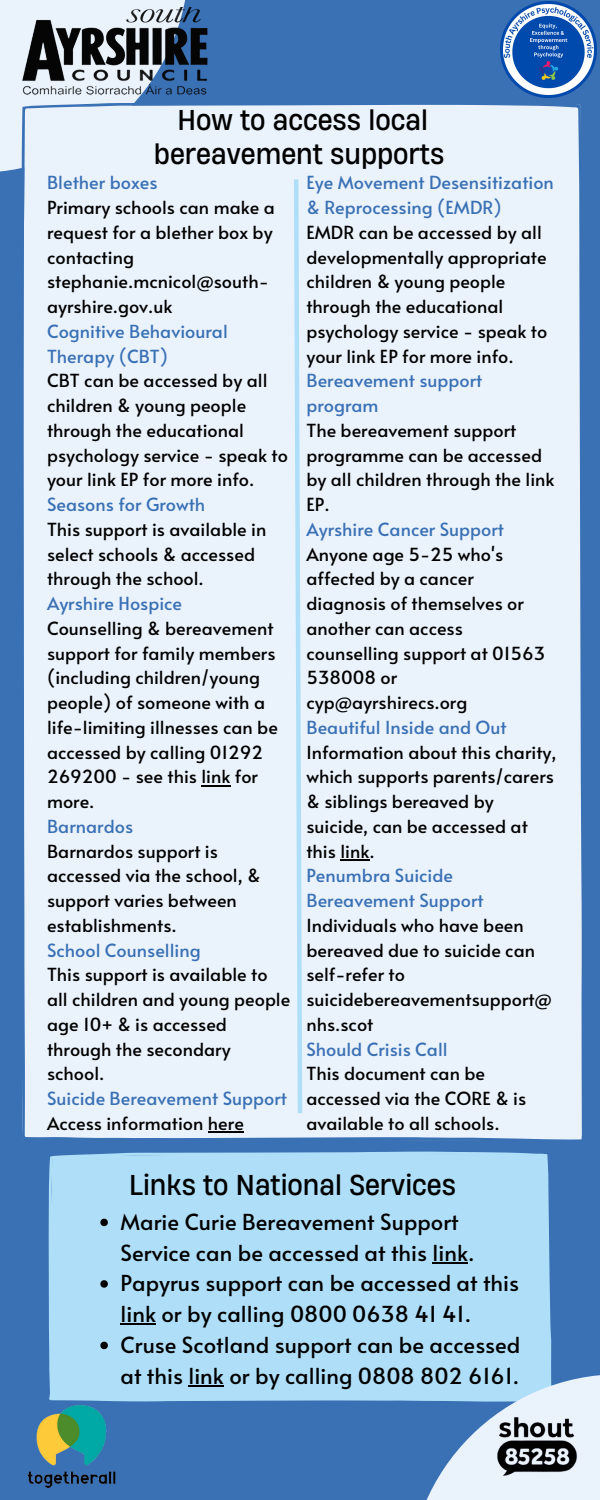
<style>
.page{position:relative;width:600px;height:1500px;background:#3a70b4}
.page>*{position:absolute;margin:0;border:0;box-sizing:border-box;transform-origin:0 0}
.t1{font:27px/34.5px "Heading Now 64";color:#000;text-align:center}
.t2{font:22px/30.8px "Alata";color:#000}
.t3{font:18px/24.8px "Alata";color:#000}
.t4{font:18px/24.8px "Alata";color:#3a70b4}
</style>
<div class="page">
<svg style="left:0;top:0;width:185px;height:172px;background:#ddeaf7"></svg>
<div style="left:21px;top:102px;width:561px;height:1038px;background:#eaf3fc"></div>
<div style="left:49px;top:1152px;width:503px;height:250px;background:#afdff8"></div>
<svg style="left:408px;top:1374px;width:192px;height:126px"></svg>
<img style="left:0;top:7px;width:208px;height:91px">
<svg style="left:292px;top:175px;width:13px;height:943px;background:#d5ecfa"></svg>
<svg style="left:100px;top:1219px;width:8px;height:7px"></svg>
<hr style="left:433px;top:1262px;width:35px;height:2px;background:#000">
<svg style="left:100px;top:1280px;width:8px;height:8px"></svg>
<hr style="left:121px;top:1324px;width:35px;height:1px;background:#000">
<svg style="left:100px;top:1342px;width:8px;height:7px"></svg>
<hr style="left:188px;top:1385px;width:36px;height:2px;background:#000">
<img style="left:493px;top:1398px;width:91px;height:97px">
<img style="left:27px;top:1405px;width:89px;height:83px">
<img style="left:501px;top:2px;width:96px;height:96px">
<hr style="left:340px;top:859px;width:29px;height:2px;background:#000">
<svg style="left:201px;top:785px;width:29px;height:1px"></svg>
<hr style="left:208px;top:1131px;width:36px;height:2px;background:#000">
<h1 class="t1" style="left:154px;top:102px;width:292px">How to access local bereavement supports</h1>
<p class="t4" style="left:47px;top:170px;width:112px">Blether boxes</p>
<p class="t3" style="left:47px;top:194px;width:229px">Primary schools can make a request for a blether box by contacting stephanie.mcnicol@south&shy;ayrshire.gov.uk</p>
<p class="t4" style="left:47px;top:318px;width:182px">Cognitive Behavioural<br>Therapy (CBT)</p>
<p class="t3" style="left:47px;top:368px;width:242px">CBT can be accessed by all children &amp; young people through the educational psychology service - speak to your link EP for more info.</p>
<p class="t4" style="left:47px;top:491px;width:160px">Seasons for Growth</p>
<p class="t3" style="left:47px;top:516px;width:221px">This support is available in select schools &amp; accessed through the school.</p>
<p class="t4" style="left:47px;top:590px;width:137px">Ayrshire Hospice</p>
<p class="t3" style="left:47px;top:615px;width:232px">Counselling &amp; bereavement support for family members (including children/young people) of someone with a life-limiting illnesses can be accessed by calling 01292<br>269200 - see this link for more.</p>
<p class="t4" style="left:47px;top:813px;width:88px">Barnardos</p>
<p class="t3" style="left:47px;top:838px;width:215px">Barnardos support is accessed via the school, &amp; support varies between establishments.</p>
<p class="t4" style="left:47px;top:937px;width:155px">School Counselling</p>
<p class="t3" style="left:47px;top:962px;width:245px">This support is available to all children and young people age 10+ &amp; is accessed through the secondary school.</p>
<p class="t4" style="left:47px;top:1085px;width:241px">Suicide Bereavement Support</p>
<p class="t3" style="left:47px;top:1110px;width:198px">Access information here</p>
<p class="t4" style="left:306px;top:170px;width:249px">Eye Movement Desensitization &amp; Reprocessing (EMDR)</p>
<p class="t3" style="left:306px;top:219px;width:242px">EMDR can be accessed by all developmentally appropriate children &amp; young people through the educational psychology service - speak to your link EP for more info.</p>
<p class="t4" style="left:306px;top:368px;width:177px">Bereavement support program</p>
<p class="t3" style="left:306px;top:417px;width:250px">The bereavement support programme can be accessed by all children through the link<br>EP.</p>
<p class="t4" style="left:306px;top:516px;width:199px">Ayrshire Cancer Support</p>
<p class="t3" style="left:306px;top:541px;width:240px">Anyone age 5-25 who's affected by a cancer diagnosis of themselves or another can access counselling support at 01563<br>538008 or cyp@ayrshirecs.org</p>
<p class="t4" style="left:306px;top:714px;width:202px">Beautiful Inside and Out</p>
<p class="t3" style="left:306px;top:739px;width:251px">Information about this charity, which supports parents/carers &amp; siblings bereaved by suicide, can be accessed at this link.</p>
<p class="t4" style="left:306px;top:863px;width:179px">Penumbra Suicide<br>Bereavement Support</p>
<p class="t3" style="left:306px;top:912px;width:247px">Individuals who have been bereaved due to suicide can self-refer to suicidebereavementsupport@ nhs.scot</p>
<p class="t4" style="left:306px;top:1036px;width:143px">Should Crisis Call</p>
<p class="t3" style="left:306px;top:1061px;width:221px">This document can be accessed via the CORE &amp; is available to all schools.</p>
<h1 class="t1" style="left:129px;top:1167px;width:329px">Links to National Services</h1>
<p class="t2" style="left:121px;top:1206px;width:401px">Marie Curie Bereavement Support Service can be accessed at this link.<br>Papyrus support can be accessed at this link or by calling 0800 0638 41 41.<br>Cruse Scotland support can be accessed at this link or by calling 0808 802 6161.</p>
</div>
